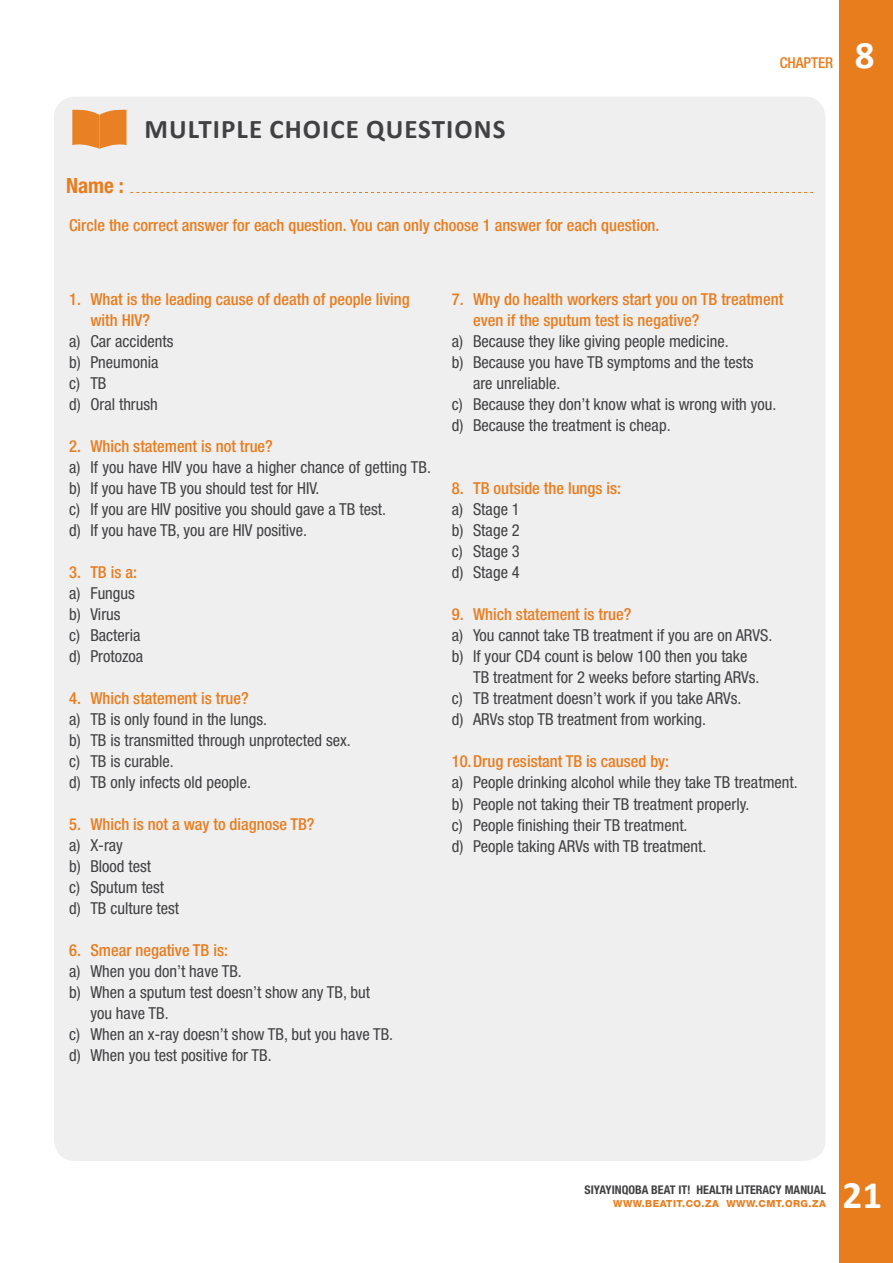
<style>
.page{position:relative;width:893px;height:1263px;background:#fff}
.page>*{position:absolute;margin:0;border:0;box-sizing:border-box;transform-origin:0 0}
.t1{font:700 39px "Calibri";color:#fff}
.t2{font:700 27px "Calibri";letter-spacing:.04em;color:#414042}
.t3{font:700 condensed 21px "Helvetica Neue";color:#e87d1e}
.t4{font:condensed 16.5px/21px "Helvetica Neue";color:#414042}
.t5{font:500 condensed 16.5px/21px "Helvetica Neue";color:#e87d1e}
.t6{font:500 condensed 15px "Helvetica Neue";color:#e87d1e}
.t7{font:700 condensed 12px "Helvetica Neue";color:#414042}
.t8{font:800 9.75px "Helvetica Neue";letter-spacing:.045em;color:#e87d1e}
</style>
<div class="page">
<div style="left:839px;top:0;width:54px;height:1263px;background:#e87d1e"></div>
<div style="left:54px;top:97px;width:772px;height:1064px;background:#efeff0;border-radius:21px"></div>
<svg style="left:130px;top:192px;width:683px;height:1px"></svg>
<svg style="left:72px;top:109px;width:54px;height:40px;background:#ea8f41"></svg>
<h2 class="t2" style="left:145px;top:112px;width:156px">MU LTIPLE CHOICE</h2>
<h2 class="t2" style="left:366px;top:112px;width:36px">QUESTIONS</h2>
<p class="t3" style="left:66px;top:172px;width:59px">Name :</p>
<p class="t5" style="left:69px;top:214px;width:592px">Circle the correct answer for each question. You can only choose 1 answer for each question.</p>
<p class="t6" style="left:780px;top:54px;width:55px">CHAPTER</p>
<h1 class="t1" style="left:855px;top:30px;width:21px">8</h1>
<p class="t5" style="left:90px;top:289px;width:321px;text-indent:-21px">1. What is the leading cause of death of people living with HIV?</p>
<p class="t4" style="left:69px;top:331px;width:106px">a) Car accidents b) Pneumonia c) TB<br>d) Oral thrush</p>
<p class="t5" style="left:69px;top:436px;width:205px">2. Which statement is not true?</p>
<p class="t4" style="left:69px;top:457px;width:363px">a) If you have HIV you have a higher chance of getting TB. b) If you have TB you should test for HIV.<br>c) If you are HIV positive you should gave a TB test.<br>d) If you have TB, you are HIV positive.</p>
<p class="t5" style="left:69px;top:562px;width:69px">3. TB is a:</p>
<p class="t4" style="left:69px;top:583px;width:76px">a) Fungus b) Virus<br>c) Bacteria d) Protozoa</p>
<p class="t5" style="left:69px;top:688px;width:181px">4. Which statement is true?</p>
<p class="t4" style="left:69px;top:709px;width:283px">a) TB is only found in the lungs.<br>b) TB is transmitted through unprotected sex. c) TB is curable.<br>d) TB only infects old people.</p>
<p class="t5" style="left:69px;top:814px;width:247px">5. Which is not a way to diagnose TB?</p>
<p class="t4" style="left:69px;top:835px;width:112px">a) X-ray<br>b) Blood test<br>c) Sputum test d) TB culture test</p>
<p class="t5" style="left:69px;top:940px;width:160px">6. Smear negative TB is:</p>
<p class="t4" style="left:69px;top:961px;width:174px">a) When you don’t have TB.</p>
<p class="t4" style="left:69px;top:982px;width:302px">b) When a sputum test doesn’t show any TB, but</p>
<p class="t4" style="left:90px;top:1003px;width:80px">you have TB.</p>
<p class="t4" style="left:69px;top:1024px;width:326px">c) When an x-ray doesn’t show TB, but you have TB.</p>
<p class="t4" style="left:69px;top:1045px;width:204px">d) When you test positive for TB.</p>
<p class="t5" style="left:473px;top:289px;width:312px;text-indent:-21px">7. Why do health workers start you on TB treatment even if the sputum test is negative?</p>
<p class="t4" style="left:452px;top:331px;width:278px">a) Because they like giving people medicine.</p>
<p class="t4" style="left:452px;top:352px;width:303px">b) Because you have TB symptoms and the tests</p>
<p class="t4" style="left:473px;top:373px;width:89px">are unreliable.</p>
<p class="t4" style="left:452px;top:394px;width:326px">c) Because they don’t know what is wrong with you.</p>
<p class="t4" style="left:452px;top:415px;width:220px">d) Because the treatment is cheap.</p>
<p class="t5" style="left:452px;top:478px;width:171px">8. TB outside the lungs is:</p>
<p class="t4" style="left:452px;top:499px;width:70px;text-align:justify">a) Stage 1 b) Stage 2 c) Stage 3 d) Stage 4</p>
<p class="t5" style="left:452px;top:604px;width:181px">9. Which statement is true?</p>
<p class="t4" style="left:452px;top:625px;width:322px">a) You cannot take TB treatment if you are on ARVS. b) If your CD4 count is below 100 then you take</p>
<p class="t4" style="left:452px;top:667px;width:309px;text-indent:21px">TB treatment for 2 weeks before starting ARVs. c) TB treatment doesn’t work if you take ARVs.<br>d) ARVs stop TB treatment from working.</p>
<p class="t5" style="left:452px;top:751px;width:219px">10.Drug resistant TB is caused by:</p>
<p class="t4" style="left:452px;top:772px;width:348px">a) People drinking alcohol while they take TB treatment. b) People not taking their TB treatment properly.<br>c) People finishing their TB treatment.<br>d) People taking ARVs with TB treatment.</p>
<p class="t7" style="left:585px;top:1182px;width:243px">SIYAYINQOBA BEAT IT! HEALTH LITERACY MANUAL</p>
<p class="t8" style="left:613px;top:1198px;width:214px">WWW.BEATIT.CO.ZA WWW.CMT.ORG.ZA</p>
<h1 class="t1" style="left:843px;top:1171px;width:41px">21</h1>
</div>
